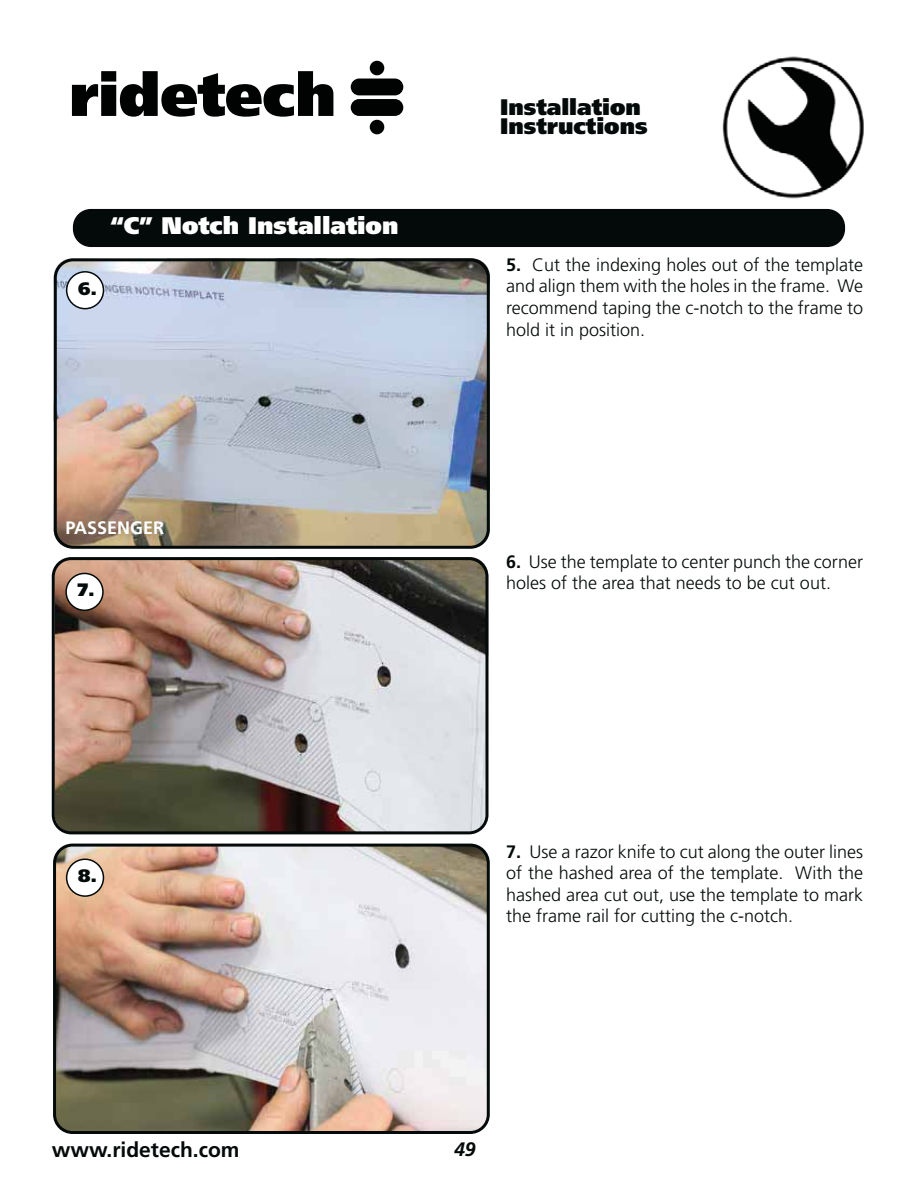
<style>
.page{position:relative;width:918px;height:1188px;background:#fff}
.page>*{position:absolute;margin:0;border:0;box-sizing:border-box;transform-origin:0 0}
.t1{font:900 24px "Frutiger LT Pro";color:#fff}
.t2{font:900 22.5px/19.5px "Frutiger LT Pro";color:#040909}
.t3{font:700 21px "Frutiger LT Pro";color:#040909}
.t4{font:italic 700 19.5px "Frutiger LT Pro";color:#040909}
.t5{font:300 18px/21.6px "Frutiger LT Pro";color:#040909;text-align:justify}
.t6{font:700 18px "Frutiger LT Pro";color:#fff}
.t7{font:900 18px "Frutiger LT Pro";color:#040909}
.s1{font-weight:700}
</style>
<div class="page">
<img style="left:722px;top:56px;width:142px;height:143px">
<svg style="left:72px;top:71px;width:261px;height:46px"></svg>
<div style="left:351px;top:79px;width:52px;height:16px;background:#010202;border-radius:8px"></div>
<div style="left:351px;top:99px;width:52px;height:17px;background:#010202;border-radius:8px"></div>
<div style="left:370px;top:61px;width:14px;height:14px;background:#010202;border-radius:50%"></div>
<div style="left:370px;top:120px;width:14px;height:14px;background:#010202;border-radius:50%"></div>
<img style="left:54px;top:258px;width:436px;height:290px;border-radius:18px">
<img style="left:54px;top:845px;width:434px;height:287px;border-radius:18px">
<img style="left:55px;top:557px;width:433px;height:275px;border-radius:18px">
<div style="left:53px;top:844px;width:437px;height:290px;border:3px solid #040909;border-radius:18px"></div>
<div style="left:73px;top:209px;width:772px;height:38px;background:#040909;border-radius:18px"></div>
<div style="left:54px;top:258px;width:436px;height:291px;border:3px solid #040909;border-radius:18px"></div>
<div style="left:52px;top:557px;width:436px;height:277px;border:3px solid #040909;border-radius:18px"></div>
<div style="left:67px;top:859px;width:36px;height:37px;background:#fff;border-radius:50%"></div>
<div style="left:66px;top:859px;width:38px;height:38px;border:2px solid #040909;border-radius:50%"></div>
<div style="left:66px;top:573px;width:37px;height:37px;background:#fff;border-radius:50%"></div>
<div style="left:65px;top:573px;width:39px;height:38px;border:2px solid #040909;border-radius:50%"></div>
<div style="left:67px;top:272px;width:37px;height:37px;background:#fff;border-radius:50%"></div>
<div style="left:66px;top:271px;width:38px;height:38px;border:2px solid #040909;border-radius:50%"></div>
<h1 class="t1" style="left:110px;top:216px;width:290px">“C” Notch Installation</h1>
<p class="t7" style="left:78px;top:281px;width:20px">6.</p>
<p class="t6" style="left:66px;top:520px;width:100px">PASSENGER</p>
<p class="t7" style="left:78px;top:582px;width:19px">7.</p>
<p class="t2" style="left:500px;top:98px;width:149px">Installation<br>Instructions</p>
<p class="t5" style="left:506px;top:255px;width:359px"><span class="s1">5.</span> Cut the indexing holes out of the template and align them with the holes in the frame. We recommend taping the c-notch to the frame to hold it in position.</p>
<p class="t5" style="left:506px;top:552px;width:359px"><span class="s1">6.</span> Use the template to center punch the corner holes of the area that needs to be cut out.</p>
<p class="t7" style="left:78px;top:868px;width:20px">8.</p>
<p class="t5" style="left:506px;top:842px;width:359px"><span class="s1">7.</span> Use a razor knife to cut along the outer lines of the hashed area of the template. With the hashed area cut out, use the template to mark the frame rail for cutting the c-notch.</p>
<p class="t3" style="left:52px;top:1141px;width:189px">www.ridetech.com</p>
<p class="t4" style="left:454px;top:1141px;width:23px">49</p>
</div>
